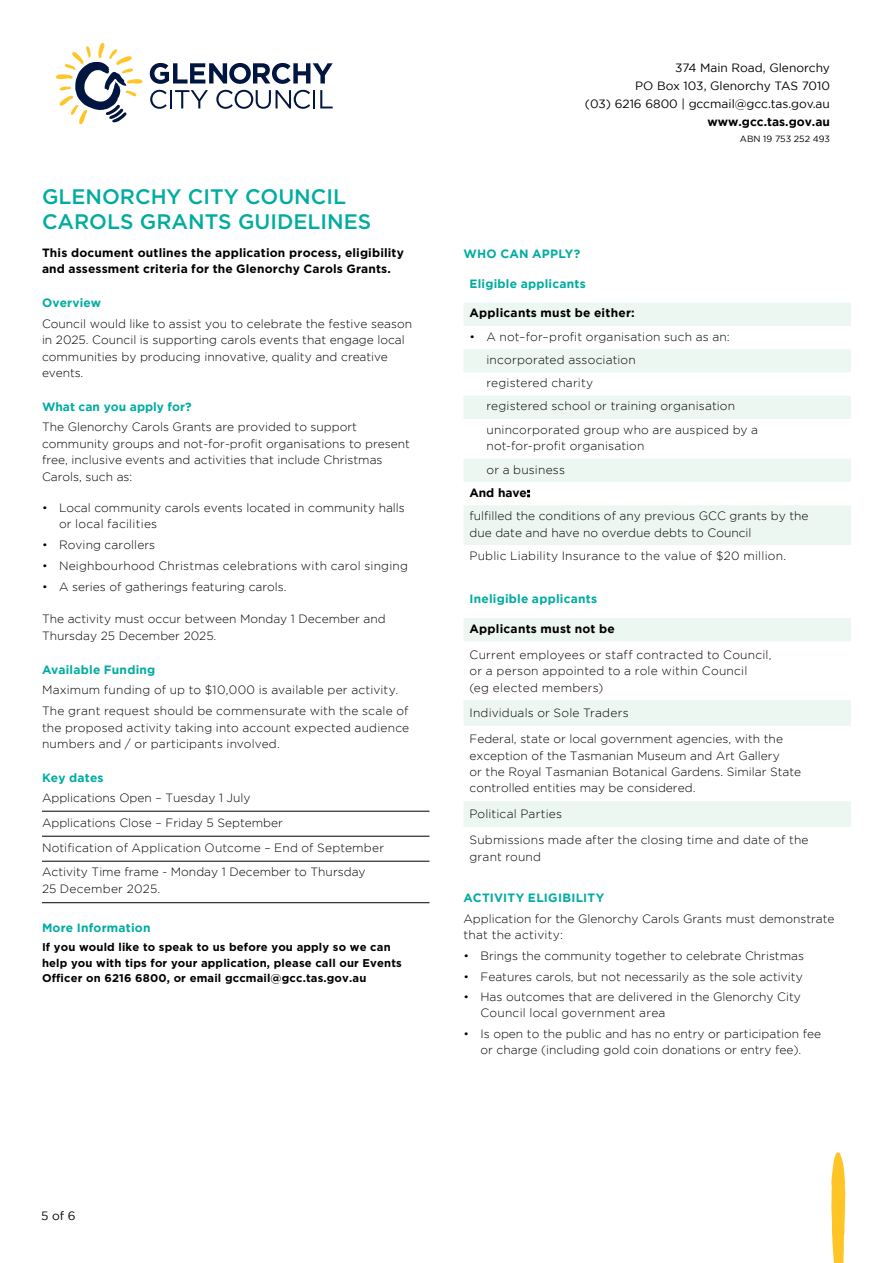
<style>
.page{position:relative;width:893px;height:1263px;background:#fff}
.page>*{position:absolute;margin:0;border:0;box-sizing:border-box;transform-origin:0 0}
.t1{font:500 21px/24.9px "Gotham";color:#00aca1}
.t2{font:300 12px/16.5px "Gotham";color:#000}
.t3{font:300 12px/16.5px "Gotham";letter-spacing:.02em;color:#000}
.t4{font:700 12px/16.2px "Gotham";letter-spacing:.015em;color:#000}
.t5{font:700 12px "Gotham";letter-spacing:.015em;color:#00aca1}
.t6{font:12px/18px "Gotham";color:#000;text-align:right}
.t7{font:700 11.25px/15.6px "Gotham";letter-spacing:.015em;color:#000}
.t8{font:9px "Gotham";letter-spacing:-.005em;color:#000}
</style>
<div class="page">
<svg style="left:150px;top:63px;width:183px;height:21px"></svg>
<svg style="left:150px;top:90px;width:58px;height:19px"></svg>
<svg style="left:216px;top:90px;width:117px;height:19px"></svg>
<svg style="left:56px;top:43px;width:87px;height:81px"></svg>
<svg style="left:831px;top:1152px;width:15px;height:111px"></svg>
<hr style="left:42px;top:811px;width:387px;height:1px;background:#000">
<hr style="left:42px;top:836px;width:387px;height:1px;background:#000">
<hr style="left:42px;top:861px;width:387px;height:1px;background:#000">
<hr style="left:42px;top:902px;width:387px;height:1px;background:#000">
<svg style="left:464px;top:303px;width:387px;height:242px;fill:#edf7f2"></svg>
<svg style="left:464px;top:618px;width:387px;height:209px"></svg>
<h1 class="t1" style="left:42px;top:184px;width:331px">GLENORCHY CITY COUNCIL<br>CAROLS GRANTS GUIDELINES</h1>
<p class="t4" style="left:42px;top:244px;width:363px">This document outlines the application process, eligibility and assessment criteria for the Glenorchy Carols Grants.</p>
<p class="t5" style="left:42px;top:296px;width:61px">Overview</p>
<p class="t2" style="left:42px;top:315px;width:372px">Council would like to assist you to celebrate the festive season in 2025. Council is supporting carols events that engage local communities by producing innovative, quality and creative events.</p>
<p class="t5" style="left:42px;top:399px;width:151px">What can you apply for?</p>
<p class="t2" style="left:42px;top:419px;width:369px">The Glenorchy Carols Grants are provided to support community groups and not-for-profit organisations to present free, inclusive events and activities that include Christmas Carols, such as:</p>
<p class="t2" style="left:59px;top:499px;width:347px;text-indent:-17px">• Local community carols events located in community halls or local facilities</p>
<p class="t2" style="left:42px;top:536px;width:115px">• Roving carollers</p>
<p class="t3" style="left:42px;top:557px;width:368px">• Neighbourhood Christmas celebrations with carol singing</p>
<p class="t2" style="left:42px;top:578px;width:246px">• A series of gatherings featuring carols.</p>
<p class="t2" style="left:42px;top:610px;width:345px">The activity must occur between Monday 1 December and<br>Thursday 25 December 2025.</p>
<p class="t5" style="left:42px;top:662px;width:115px">Available Funding</p>
<p class="t2" style="left:42px;top:680px;width:368px;line-height:20.7px">Maximum funding of up to $10,000 is available per activity.<br>The grant request should be commensurate with the scale of</p>
<p class="t2" style="left:42px;top:719px;width:369px">the proposed activity taking into account expected audience numbers and / or participants involved.</p>
<p class="t5" style="left:42px;top:770px;width:63px">Key dates</p>
<p class="t2" style="left:42px;top:785px;width:344px;line-height:25.2px">Applications Open – Tuesday 1 July<br>Applications Close – Friday 5 September<br>Notification of Application Outcome – End of September</p>
<p class="t2" style="left:42px;top:863px;width:325px">Activity Time frame - Monday 1 December to Thursday<br>25 December 2025.</p>
<p class="t5" style="left:42px;top:920px;width:110px">More Information</p>
<p class="t7" style="left:42px;top:939px;width:361px">If you would like to speak to us before you apply so we can help you with tips for your application, please call our Events<br>Officer on 6216 6800, or email gccmail@gcc.tas.gov.au</p>
<p class="t6" style="left:585px;top:58px;width:247px">374 Main Road, Glenorchy<br>PO Box 103, Glenorchy TAS 7010<br>(03) 6216 6800 | gccmail@gcc.tas.gov.au</p>
<p class="t4" style="left:707px;top:113px;width:124px">www.gcc.tas.gov.au</p>
<p class="t8" style="left:740px;top:134px;width:92px">ABN 19 753 252 493</p>
<p class="t5" style="left:463px;top:246px;width:118px">WHO CAN APPLY?</p>
<p class="t5" style="left:469px;top:276px;width:118px">Eligible applicants</p>
<p class="t4" style="left:469px;top:305px;width:167px">Applicants must be either:</p>
<p class="t2" style="left:486px;top:325px;width:273px;line-height:23.2px;text-indent:-17px">• A not–for–profit organisation such as an: incorporated association<br>registered charity<br>registered school or training organisation unincorporated group who are auspiced by a</p>
<p class="t2" style="left:486px;top:434px;width:160px;line-height:23.2px">not-for-profit organisation or a business</p>
<p class="t4" style="left:469px;top:484px;width:62px">And have:</p>
<p class="t2" style="left:469px;top:507px;width:341px">fulfilled the conditions of any previous GCC grants by the due date and have no overdue debts to Council</p>
<p class="t3" style="left:469px;top:547px;width:318px">Public Liability Insurance to the value of $20 million.</p>
<p class="t5" style="left:469px;top:592px;width:129px">Ineligible applicants</p>
<p class="t4" style="left:469px;top:620px;width:147px">Applicants must not be</p>
<p class="t3" style="left:469px;top:646px;width:304px">Current employees or staff contracted to Council, or a person appointed to a role within Council<br>(eg elected members)</p>
<p class="t2" style="left:469px;top:700px;width:315px;line-height:25.8px">Individuals or Sole Traders<br>Federal, state or local government agencies, with the</p>
<p class="t2" style="left:469px;top:747px;width:333px">exception of the Tasmanian Museum and Art Gallery<br>or the Royal Tasmanian Botanical Gardens. Similar State controlled entities may be considered.</p>
<p class="t2" style="left:469px;top:801px;width:341px;line-height:25.8px">Political Parties<br>Submissions made after the closing time and date of the</p>
<p class="t2" style="left:469px;top:848px;width:73px">grant round</p>
<p class="t5" style="left:463px;top:890px;width:142px">ACTIVITY ELIGIBILITY</p>
<p class="t2" style="left:463px;top:910px;width:373px;line-height:16px">Application for the Glenorchy Carols Grants must demonstrate that the activity:</p>
<p class="t2" style="left:463px;top:947px;width:342px">• Brings the community together to celebrate Christmas</p>
<p class="t2" style="left:463px;top:968px;width:341px">• Features carols, but not necessarily as the sole activity</p>
<p class="t2" style="left:480px;top:988px;width:322px;text-indent:-17px">• Has outcomes that are delivered in the Glenorchy City<br>Council local government area</p>
<p class="t2" style="left:463px;top:1025px;width:359px;text-align:center">• Is open to the public and has no entry or participation fee or charge (including gold coin donations or entry fee).</p>
<p class="t6" style="left:41px;top:1207px;width:36px">5 of 6</p>
</div>
